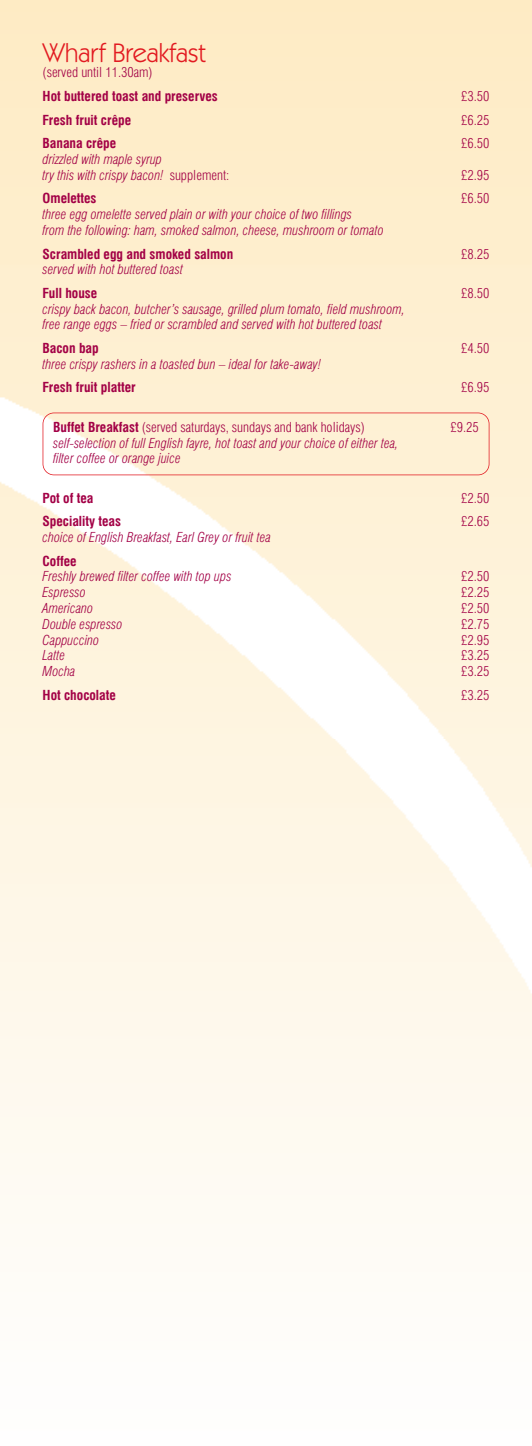
<style>
.page{position:relative;width:532px;height:1446px;background:#fff}
.page>*{position:absolute;margin:0;border:0;box-sizing:border-box;transform-origin:0 0}
.t1{font:27px "Kabel IT Cby BT";color:#e21a21}
.t2{font:italic 300 condensed 13.5px/15.8px "Swiss 721 BT";color:#a30146}
.t3{font:300 condensed 13.5px "Swiss 721 BT";color:#a30146}
.t4{font:700 condensed 13.5px "Swiss 721 BT";color:#a30146}
.s1{font-style:normal}
.s2{font-weight:700}
</style>
<div class="page">
<img style="left:0;top:0;width:531px;height:1224px">
<div style="left:43px;top:412px;width:446px;height:63px;border:2px solid #e21a21;border-radius:11px"></div>
<h1 class="t1" style="left:43px;top:43px;width:164px">Wharf Breakfast</h1>
<p class="t3" style="left:43px;top:67px;width:112px">(served until 11.30am)</p>
<p class="t4" style="left:43px;top:88px;width:177px">Hot buttered toast and preserves</p>
<p class="t3" style="left:461px;top:91px;width:30px">£3.50</p>
<p class="t4" style="left:43px;top:112px;width:90px">Fresh fruit crêpe</p>
<p class="t3" style="left:461px;top:115px;width:30px">£6.25</p>
<p class="t4" style="left:43px;top:135px;width:75px">Banana crêpe</p>
<p class="t3" style="left:461px;top:138px;width:30px">£6.50</p>
<p class="t2" style="left:43px;top:152px;width:188px">drizzled with maple syrup<br>try this with crispy bacon! <span class="s1">supplement:</span></p>
<p class="t3" style="left:461px;top:170px;width:30px">£2.95</p>
<p class="t4" style="left:43px;top:190px;width:55px">Omelettes</p>
<p class="t3" style="left:461px;top:193px;width:30px">£6.50</p>
<p class="t2" style="left:43px;top:207px;width:342px">three egg omelette served plain or with your choice of two fillings<br>from the following: ham, smoked salmon, cheese, mushroom or tomato</p>
<p class="t4" style="left:43px;top:246px;width:192px">Scrambled egg and smoked salmon</p>
<p class="t3" style="left:461px;top:248px;width:30px">£8.25</p>
<p class="t2" style="left:43px;top:263px;width:142px">served with hot buttered toast</p>
<p class="t4" style="left:43px;top:285px;width:56px">Full house</p>
<p class="t3" style="left:461px;top:288px;width:30px">£8.50</p>
<p class="t2" style="left:43px;top:302px;width:363px">crispy back bacon, butcher’s sausage, grilled plum tomato, field mushroom, free range eggs – fried or scrambled and served with hot buttered toast</p>
<p class="t4" style="left:43px;top:340px;width:58px">Bacon bap</p>
<p class="t3" style="left:461px;top:343px;width:30px">£4.50</p>
<p class="t2" style="left:43px;top:357px;width:280px">three crispy rashers in a toasted bun – ideal for take-away!</p>
<p class="t4" style="left:43px;top:379px;width:95px">Fresh fruit platter</p>
<p class="t3" style="left:461px;top:382px;width:30px">£6.95</p>
<p class="t3" style="left:53px;top:422px;width:313px"><span class="s2">Buffet Breakfast</span> (served saturdays, sundays and bank holidays)</p>
<p class="t3" style="left:450px;top:422px;width:30px">£9.25</p>
<p class="t2" style="left:53px;top:436px;width:346px">self-selection of full English fayre, hot toast and your choice of either tea, filter coffee or orange juice</p>
<p class="t4" style="left:43px;top:490px;width:52px">Pot of tea</p>
<p class="t3" style="left:461px;top:493px;width:30px">£2.50</p>
<p class="t4" style="left:43px;top:513px;width:80px">Speciality teas</p>
<p class="t3" style="left:461px;top:516px;width:30px">£2.65</p>
<p class="t2" style="left:43px;top:530px;width:230px">choice of English Breakfast, Earl Grey or fruit tea</p>
<p class="t4" style="left:43px;top:553px;width:36px">Coffee</p>
<p class="t2" style="left:43px;top:570px;width:190px">Freshly brewed filter coffee with top ups</p>
<p class="t3" style="left:461px;top:571px;width:30px">£2.50</p>
<p class="t2" style="left:43px;top:585px;width:45px">Espresso</p>
<p class="t3" style="left:461px;top:587px;width:30px">£2.25</p>
<p class="t2" style="left:43px;top:601px;width:52px">Americano</p>
<p class="t3" style="left:461px;top:603px;width:30px">£2.50</p>
<p class="t2" style="left:43px;top:617px;width:81px">Double espresso</p>
<p class="t3" style="left:461px;top:619px;width:30px">£2.75</p>
<p class="t2" style="left:43px;top:633px;width:58px">Cappuccino</p>
<p class="t3" style="left:461px;top:634px;width:30px">£2.95</p>
<p class="t2" style="left:43px;top:648px;width:24px">Latte</p>
<p class="t3" style="left:461px;top:650px;width:30px">£3.25</p>
<p class="t2" style="left:43px;top:664px;width:34px">Mocha</p>
<p class="t3" style="left:461px;top:666px;width:30px">£3.25</p>
<p class="t4" style="left:43px;top:687px;width:75px">Hot chocolate</p>
<p class="t3" style="left:461px;top:689px;width:30px">£3.25</p>
</div>
